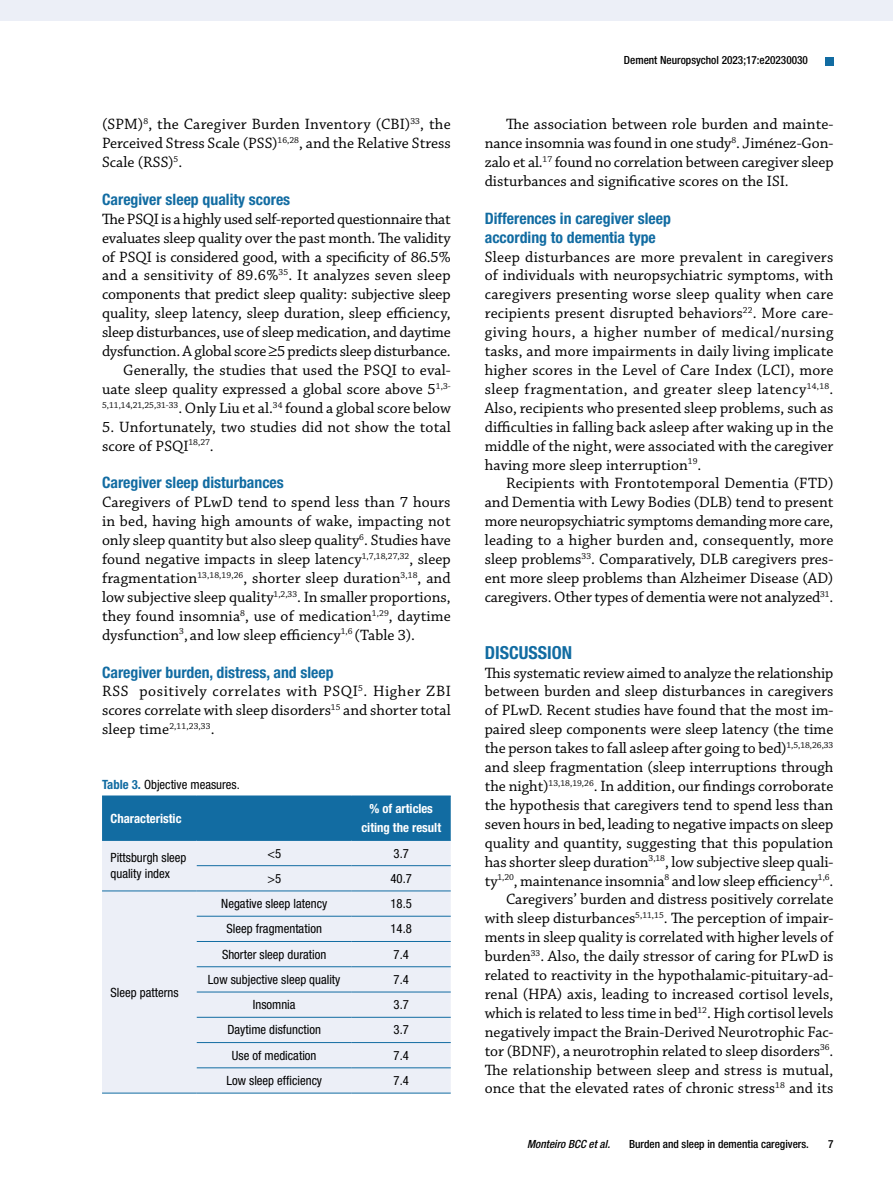
<style>
.page{position:relative;width:893px;height:1191px;background:#fff}
.page>*{position:absolute;margin:0;border:0;box-sizing:border-box;transform-origin:0 0}
.t1{font:700 condensed 18px "Helvetica Neue LT Std";color:#126ca2}
.t2{font:15.75px/18.9px "Chaparral Pro";color:#000;text-align:justify}
.t3{font:700 condensed 15.75px/18.9px "Helvetica Neue LT Std";color:#126ca2}
.t4{font:condensed 12.75px/16.5px "Helvetica Neue LT Std";color:#000}
.t5{font:700 condensed 12.75px/19.2px "Helvetica Neue LT Std";color:#fff;text-align:center}
.t6{font:500 condensed 11.25px "Helvetica Neue LT Std";color:#000}
.t7{font:italic 500 condensed 11.25px "Helvetica Neue LT Std";color:#000}
.s1{font-weight:700;color:#126ca2}
</style>
<div class="page">
<div style="left:0;top:0;width:893px;height:21px;background:#eceff7"></div>
<div style="left:825px;top:57px;width:8px;height:8px;background:#126ca2"></div>
<div style="left:102px;top:796px;width:349px;height:44px;background:#126ca2"></div>
<div style="left:102px;top:841px;width:349px;height:251px;background:#eceff7"></div>
<hr style="left:102px;top:795px;width:95px;height:1px;background:#126ca2">
<hr style="left:197px;top:795px;width:155px;height:1px;background:#126ca2">
<hr style="left:352px;top:795px;width:99px;height:1px;background:#126ca2">
<hr style="left:102px;top:840px;width:95px;height:1px;background:#126ca2">
<hr style="left:197px;top:840px;width:155px;height:1px;background:#126ca2">
<hr style="left:352px;top:840px;width:99px;height:1px;background:#126ca2">
<hr style="left:197px;top:865px;width:155px;height:1px;background:#126ca2">
<hr style="left:352px;top:865px;width:99px;height:1px;background:#126ca2">
<hr style="left:102px;top:890px;width:95px;height:1px;background:#126ca2">
<hr style="left:102px;top:1092px;width:95px;height:1px;background:#126ca2">
<hr style="left:197px;top:890px;width:155px;height:1px;background:#126ca2">
<hr style="left:352px;top:890px;width:99px;height:1px;background:#126ca2">
<hr style="left:197px;top:915px;width:155px;height:1px;background:#126ca2">
<hr style="left:352px;top:915px;width:99px;height:1px;background:#126ca2">
<hr style="left:197px;top:941px;width:155px;height:1px;background:#126ca2">
<hr style="left:352px;top:941px;width:99px;height:1px;background:#126ca2">
<hr style="left:197px;top:966px;width:155px;height:1px;background:#126ca2">
<hr style="left:352px;top:966px;width:99px;height:1px;background:#126ca2">
<hr style="left:197px;top:991px;width:155px;height:1px;background:#126ca2">
<hr style="left:352px;top:991px;width:99px;height:1px;background:#126ca2">
<hr style="left:197px;top:1017px;width:155px;height:1px;background:#126ca2">
<hr style="left:352px;top:1017px;width:99px;height:1px;background:#126ca2">
<hr style="left:197px;top:1042px;width:155px;height:1px;background:#126ca2">
<hr style="left:352px;top:1042px;width:99px;height:1px;background:#126ca2">
<hr style="left:197px;top:1067px;width:155px;height:1px;background:#126ca2">
<hr style="left:352px;top:1067px;width:99px;height:1px;background:#126ca2">
<hr style="left:197px;top:1092px;width:155px;height:1px;background:#126ca2">
<hr style="left:352px;top:1092px;width:99px;height:1px;background:#126ca2">
<p class="t2" style="left:102px;top:115px;width:350px">(SPM)<sup>8</sup>, the Caregiver Burden Inventory (CBI)<sup>33</sup>, the Perceived Stress Scale (PSS)<sup>16,28</sup>, and the Relative Stress Scale (RSS)<sup>5</sup>.</p>
<p class="t3" style="left:102px;top:190px;width:190px">Caregiver sleep quality scores</p>
<p class="t2" style="left:102px;top:210px;width:350px;text-align:right">The PSQI is a highly used self-reported questionnaire that evaluates sleep quality over the past month. The validity of PSQI is considered good, with a specificity of 86.5% and a sensitivity of 89.6%<sup>35</sup>. It analyzes seven sleep components that predict sleep quality: subjective sleep quality, sleep latency, sleep duration, sleep efficiency, sleep disturbances, use of sleep medication, and daytime dysfunction. A global score ≥5 predicts sleep disturbance.<br>Generally, the studies that used the PSQI to eval&shy;uate sleep quality expressed a global score above 5<sup>1,3- 5,11,14,21,25,31-33</sup>. Only Liu et al.<sup>34</sup> found a global score below</p>
<p class="t2" style="left:102px;top:418px;width:350px">5. Unfortunately, two studies did not show the total score of PSQI<sup>18,27</sup>.</p>
<p class="t3" style="left:102px;top:473px;width:183px">Caregiver sleep disturbances</p>
<p class="t2" style="left:102px;top:493px;width:350px">Caregivers of PLwD tend to spend less than 7 hours in bed, having high amounts of wake, impacting not only sleep quantity but also sleep quality<sup>6</sup>. Studies have found negative impacts in sleep latency<sup>1,7,18,27,32</sup>, sleep fragmentation<sup>13,18,19,26</sup>, shorter sleep duration<sup>3,18</sup>, and low subjective sleep quality<sup>1,2,33</sup>. In smaller proportions, they found insomnia<sup>8</sup>, use of medication<sup>1,29</sup>, daytime dysfunction<sup>3</sup>, and low sleep efficiency<sup>1,6</sup> (Table 3).</p>
<p class="t3" style="left:102px;top:662px;width:233px">Caregiver burden, distress, and sleep</p>
<p class="t2" style="left:102px;top:682px;width:350px">RSS positively correlates with PSQI<sup>5</sup>. Higher ZBI scores correlate with sleep disorders<sup>15</sup> and shorter total sleep time<sup>2,11,23,33</sup>.</p>
<p class="t4" style="left:102px;top:776px;width:139px"><span class="s1">Table 3.</span> Objective measures.</p>
<p class="t5" style="left:111px;top:808px;width:73px">Characteristic</p>
<p class="t5" style="left:361px;top:799px;width:81px">% of articles citing the result</p>
<p class="t4" style="left:111px;top:849px;width:77px">Pittsburgh sleep quality index</p>
<p class="t4" style="left:267px;top:844px;width:15px">&lt;5</p>
<p class="t4" style="left:394px;top:844px;width:17px">3.7</p>
<p class="t4" style="left:267px;top:870px;width:15px">&gt;5</p>
<p class="t4" style="left:390px;top:870px;width:23px">40.7</p>
<p class="t4" style="left:111px;top:983px;width:70px">Sleep patterns</p>
<p class="t4" style="left:221px;top:895px;width:107px">Negative sleep latency</p>
<p class="t4" style="left:390px;top:895px;width:23px">18.5</p>
<p class="t4" style="left:227px;top:920px;width:97px">Sleep fragmentation</p>
<p class="t4" style="left:390px;top:920px;width:23px">14.8</p>
<p class="t4" style="left:222px;top:945px;width:106px">Shorter sleep duration</p>
<p class="t4" style="left:394px;top:945px;width:17px">7.4</p>
<p class="t4" style="left:208px;top:971px;width:134px">Low subjective sleep quality</p>
<p class="t4" style="left:394px;top:971px;width:17px">7.4</p>
<p class="t4" style="left:253px;top:996px;width:44px">Insomnia</p>
<p class="t4" style="left:394px;top:996px;width:17px">3.7</p>
<p class="t4" style="left:227px;top:1021px;width:95px">Daytime disfunction</p>
<p class="t4" style="left:394px;top:1021px;width:17px">3.7</p>
<p class="t4" style="left:232px;top:1047px;width:86px">Use of medication</p>
<p class="t4" style="left:394px;top:1047px;width:17px">7.4</p>
<p class="t4" style="left:226px;top:1072px;width:97px">Low sleep efficiency</p>
<p class="t4" style="left:394px;top:1072px;width:17px">7.4</p>
<p class="t6" style="left:624px;top:54px;width:186px">Dement Neuropsychol 2023;17:e20230030</p>
<p class="t2" style="left:485px;top:115px;width:350px;text-indent:21px">The association between role burden and mainte&shy;nance insomnia was found in one study<sup>8</sup>. Jiménez-Gon&shy;zalo et al.<sup>17</sup> found no correlation between caregiver sleep disturbances and significative scores on the ISI.</p>
<p class="t3" style="left:485px;top:208px;width:188px">Differences in caregiver sleep according to dementia type</p>
<p class="t2" style="left:485px;top:248px;width:350px">Sleep disturbances are more prevalent in caregivers of individuals with neuropsychiatric symptoms, with caregivers presenting worse sleep quality when care recipients present disrupted behaviors<sup>22</sup>. More care&shy;giving hours, a higher number of medical/nursing tasks, and more impairments in daily living implicate higher scores in the Level of Care Index (LCI), more sleep fragmentation, and greater sleep latency<sup>14,18</sup>.<br>Also, recipients who presented sleep problems, such as difficulties in falling back asleep after waking up in the middle of the night, were associated with the caregiver having more sleep interruption<sup>19</sup>.</p>
<p class="t2" style="left:485px;top:474px;width:350px;text-indent:21px">Recipients with Frontotemporal Dementia (FTD) and Dementia with Lewy Bodies (DLB) tend to present more neuropsychiatric symptoms demanding more care, leading to a higher burden and, consequently, more sleep problems<sup>33</sup>. Comparatively, DLB caregivers pres&shy;ent more sleep problems than Alzheimer Disease (AD) caregivers. Other types of dementia were not analyzed<sup>31</sup>.</p>
<p class="t1" style="left:485px;top:641px;width:89px">DISCUSSION</p>
<p class="t2" style="left:485px;top:663px;width:350px;text-align:right">This systematic review aimed to analyze the relationship between burden and sleep disturbances in caregivers of PLwD. Recent studies have found that the most im&shy;paired sleep components were sleep latency (the time the person takes to fall asleep after going to bed)<sup>1,5,18,26,33 </sup>and sleep fragmentation (sleep interruptions through the night)<sup>13,18,19,26</sup>. In addition, our findings corroborate the hypothesis that caregivers tend to spend less than seven hours in bed, leading to negative impacts on sleep quality and quantity, suggesting that this population has shorter sleep duration<sup>3,18</sup>, low subjective sleep quali&shy;ty<sup>1,20</sup>, maintenance insomnia<sup>8</sup> and low sleep efficiency<sup>1,6</sup>.<br>Caregivers’ burden and distress positively correlate with sleep disturbances<sup>5,11,15</sup>. The perception of impair&shy;ments in sleep quality is correlated with higher levels of burden<sup>33</sup>. Also, the daily stressor of caring for PLwD is related to reactivity in the hypothalamic-pituitary-ad&shy;renal (HPA) axis, leading to increased cortisol levels, which is related to less time in bed<sup>12</sup>. High cortisol levels negatively impact the Brain-Derived Neurotrophic Fac&shy;tor (BDNF), a neurotrophin related to sleep disorders<sup>36</sup>.<br>The relationship between sleep and stress is mutual, once that the elevated rates of chronic stress<sup>18</sup> and its</p>
<p class="t7" style="left:527px;top:1137px;width:84px">Monteiro BCC et al.</p>
<p class="t6" style="left:629px;top:1137px;width:181px">Burden and sleep in dementia caregivers.</p>
<p class="t6" style="left:828px;top:1137px;width:7px">7</p>
</div>
